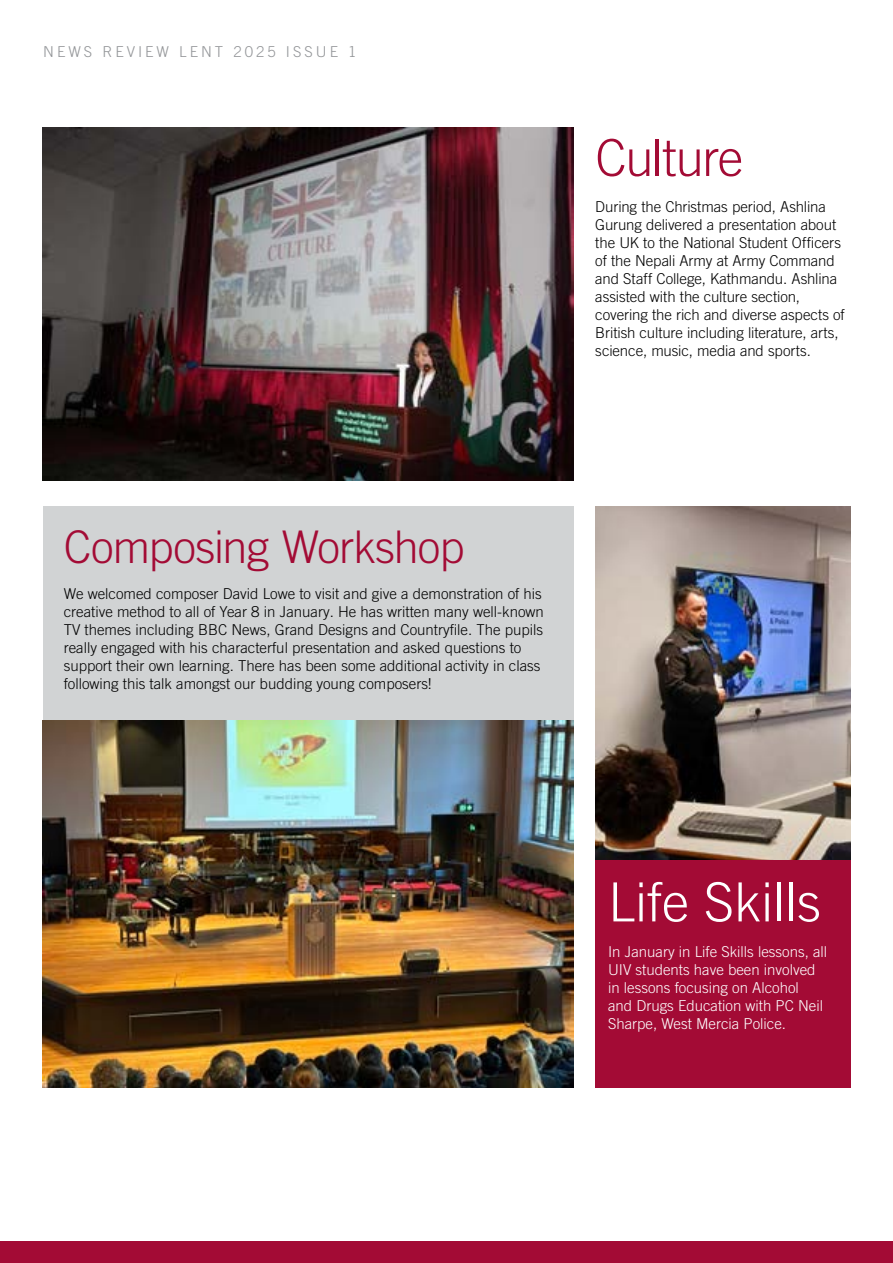
<style>
.page{position:relative;width:893px;height:1263px;background:#fff}
.page>*{position:absolute;margin:0;border:0;box-sizing:border-box;transform-origin:0 0}
.t1{font:300 54px "Trade Gothic LT Com";color:#fff}
.t2{font:300 51px "Trade Gothic LT Com";letter-spacing:-.025em;color:#a30b35}
.t3{font:300 45px "Trade Gothic LT Com";letter-spacing:-.02em;color:#a30b35}
.t4{font:300 15px/18px "Trade Gothic LT Com";color:#000}
.t5{font:300 15px/18px "Trade Gothic LT Com";color:#fff}
.t6{font:300 15px "Trade Gothic LT Com";letter-spacing:.2em;color:#939598}
</style>
<div class="page">
<div style="left:43px;top:506px;width:531px;height:581px;background:#d1d3d4"></div>
<div style="left:595px;top:506px;width:255px;height:581px;background:#a30b35"></div>
<div style="left:0;top:1242px;width:893px;height:21px;background:#a30b35"></div>
<img style="left:43px;top:128px;width:530px;height:352px">
<img style="left:43px;top:720px;width:530px;height:367px">
<img style="left:595px;top:506px;width:255px;height:353px">
<p class="t6" style="left:43px;top:43px;width:315px">NEWS REVIEW LENT 2025 ISSUE 1</p>
<h2 class="t2" style="left:595px;top:128px;width:149px">Culture</h2>
<p class="t4" style="left:595px;top:197px;width:251px">During the Christmas period, Ashlina Gurung delivered a presentation about the UK to the National Student Officers of the Nepali Army at Army Command and Staff College, Kathmandu. Ashlina assisted with the culture section, covering the rich and diverse aspects of British culture including literature, arts, science, music, media and sports.</p>
<h3 class="t3" style="left:64px;top:520px;width:402px">Composing Workshop</h3>
<p class="t4" style="left:64px;top:584px;width:482px">We welcomed composer David Lowe to visit and give a demonstration of his creative method to all of Year 8 in January. He has written many well-known TV themes including BBC News, Grand Designs and Countryfile. The pupils really engaged with his characterful presentation and asked questions to support their own learning. There has been some additional activity in class following this talk amongst our budding young composers!</p>
<h1 class="t1" style="left:608px;top:870px;width:214px">Life Skills</h1>
<p class="t5" style="left:608px;top:943px;width:221px">In January in Life Skills lessons, all<br>UIV students have been involved in lessons focusing on Alcohol<br>and Drugs Education with PC Neil<br>Sharpe, West Mercia Police.</p>
</div>
